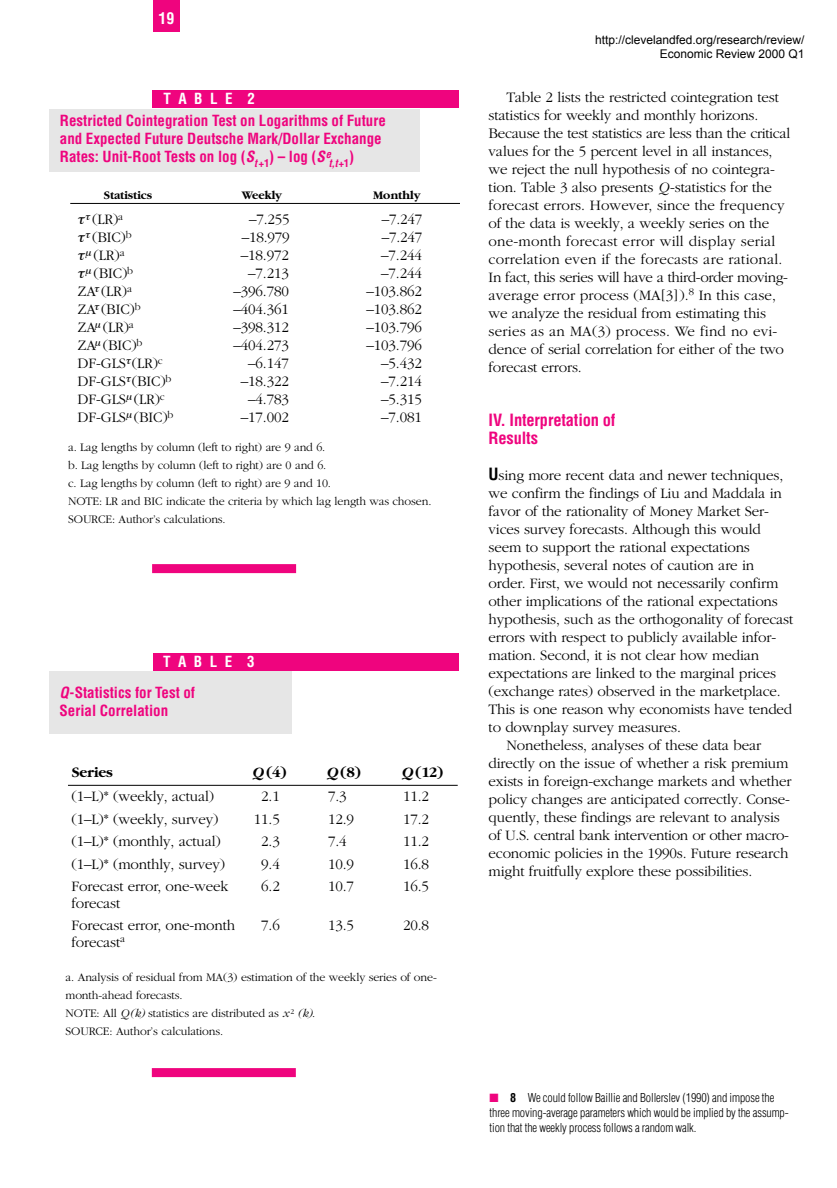
<style>
.page{position:relative;width:837px;height:1188px;background:#fff}
.page>*{position:absolute;margin:0;border:0;box-sizing:border-box;transform-origin:0 0}
.t1{font:700 condensed 16.5px/18px "Helvetica";letter-spacing:-.01em;color:#ef047e}
.t2{font:700 condensed 15.75px "Helvetica";color:#fff}
.t3{font:300 15px/18px "Garamond";letter-spacing:-.01em;color:#000}
.t4{font:700 condensed 15px/18px "Helvetica";color:#ef047e}
.t5{font:700 15px "Garamond";letter-spacing:-.01em;color:#000}
.t6{font:700 condensed 15px "Helvetica";letter-spacing:.5em;color:#fff}
.t7{font:300 12px/18px "Garamond";letter-spacing:-.01em;color:#000}
.t8{font:300 condensed 12px/15px "Helvetica";letter-spacing:-.01em;color:#000}
.t9{font:12px/13.6px "Arial";color:#000;text-align:right}
.t10{font:700 12px "Garamond";letter-spacing:-.01em;color:#000}
.t11{font:italic 700 condensed 10.5px "Helvetica";color:#ef047e}
.s1{font-style:italic}
.s2{font-style:normal}
.s3{font-family:"Helvetica";font-weight:700;font-stretch:condensed;font-size:16.5px}
.s4{color:#ef047e}
.s5{font-weight:700}
</style>
<div class="page">
<div style="left:153px;top:0;width:27px;height:32px;background:#ef047e"></div>
<div style="left:49px;top:671px;width:243px;height:63px;background:#e6e6e6"></div>
<div style="left:152px;top:1068px;width:144px;height:9px;background:#ef047e"></div>
<div style="left:153px;top:653px;width:306px;height:18px;background:#ef047e"></div>
<hr style="left:68px;top:785px;width:390px;height:1px;background:#000">
<div style="left:49px;top:109px;width:371px;height:63px;background:#e6e6e6"></div>
<div style="left:152px;top:564px;width:144px;height:9px;background:#ef047e"></div>
<div style="left:153px;top:90px;width:306px;height:18px;background:#ef047e"></div>
<hr style="left:70px;top:203px;width:390px;height:1px;background:#000">
<p class="t2" style="left:159px;top:12px;width:17px">19</p>
<p class="t6" style="left:163px;top:93px;width:93px">TABLE 2</p>
<p class="t4" style="left:60px;top:113px;width:328px">Restricted Cointegration Test on Logarithms of Future and Expected Future Deutsche Mark/Dollar Exchange<br>Rates: Unit-Root Tests on log (<span class="s1">S</span><sub>t</sub><sub>+1</sub>) – log (<span class="s1">S</span><sup>e</sup></p>
<p class="t11" style="left:329px;top:159px;width:27px">t,t<span class="s2">+1</span><sup>)</sup></p>
<p class="t10" style="left:104px;top:190px;width:50px">Statistics</p>
<p class="t10" style="left:242px;top:190px;width:42px">Weekly</p>
<p class="t10" style="left:373px;top:190px;width:49px">Monthly</p>
<p class="t3" style="left:78px;top:211px;width:47px">▼▼(LR)<sup>a</sup></p>
<p class="t3" style="left:249px;top:211px;width:42px">–7.255</p>
<p class="t3" style="left:382px;top:211px;width:42px">–7.247</p>
<p class="t3" style="left:78px;top:229px;width:56px">▼▼(BIC)<sup>b</sup></p>
<p class="t3" style="left:242px;top:229px;width:49px">–18.979</p>
<p class="t3" style="left:382px;top:229px;width:42px">–7.247</p>
<p class="t3" style="left:78px;top:247px;width:49px">▼ (LR)<sup>a</sup></p>
<p class="t3" style="left:241px;top:247px;width:49px">–18.972</p>
<p class="t3" style="left:381px;top:247px;width:42px">–7.244</p>
<p class="t3" style="left:78px;top:265px;width:57px">▼ (BIC)<sup>b</sup></p>
<p class="t3" style="left:248px;top:265px;width:42px">–7.213</p>
<p class="t3" style="left:381px;top:265px;width:42px">–7.244</p>
<p class="t3" style="left:78px;top:283px;width:56px">ZA▼(LR)<sup>a</sup></p>
<p class="t3" style="left:234px;top:283px;width:57px">–396.780</p>
<p class="t3" style="left:367px;top:283px;width:57px">–103.862</p>
<p class="t3" style="left:78px;top:301px;width:65px">ZA▼(BIC)<sup>b</sup></p>
<p class="t3" style="left:234px;top:301px;width:57px">–404.361</p>
<p class="t3" style="left:367px;top:301px;width:57px">–103.862</p>
<p class="t3" style="left:78px;top:319px;width:58px">ZA (LR)<sup>a</sup></p>
<p class="t3" style="left:234px;top:319px;width:57px">–398.312</p>
<p class="t3" style="left:367px;top:319px;width:57px">–103.796</p>
<p class="t3" style="left:78px;top:337px;width:66px">ZA (BIC)<sup>b</sup></p>
<p class="t3" style="left:234px;top:337px;width:57px">–404.273</p>
<p class="t3" style="left:367px;top:337px;width:57px">–103.796</p>
<p class="t3" style="left:78px;top:355px;width:87px">DF-GLS▼(LR)<sup>c</sup></p>
<p class="t3" style="left:248px;top:355px;width:42px">–6.147</p>
<p class="t3" style="left:381px;top:355px;width:42px">–5.432</p>
<p class="t3" style="left:78px;top:373px;width:95px">DF-GLS▼(BIC)<sup>b</sup></p>
<p class="t3" style="left:241px;top:373px;width:49px">–18.322</p>
<p class="t3" style="left:381px;top:373px;width:42px">–7.214</p>
<p class="t3" style="left:78px;top:391px;width:89px">DF-GLS (LR)<sup>c</sup></p>
<p class="t3" style="left:248px;top:391px;width:42px">–4.783</p>
<p class="t3" style="left:381px;top:391px;width:42px">–5.315</p>
<p class="t3" style="left:78px;top:409px;width:97px">DF-GLS (BIC)<sup>b</sup></p>
<p class="t3" style="left:241px;top:409px;width:49px">–17.002</p>
<p class="t3" style="left:381px;top:409px;width:42px">–7.081</p>
<p class="t7" style="left:68px;top:439px;width:365px">a. Lag lengths by column (left to right) are 9 and 6.<br>b. Lag lengths by column (left to right) are 0 and 6.<br>c. Lag lengths by column (left to right) are 9 and 10.<br>NOTE: LR and BIC indicate the criteria by which lag length was chosen.<br>SOURCE: Author’s calculations.</p>
<p class="t6" style="left:163px;top:656px;width:93px">TABLE 3</p>
<p class="t4" style="left:60px;top:685px;width:137px"><span class="s1">Q</span>-Statistics for Test of<br>Serial Correlation</p>
<p class="t5" style="left:72px;top:767px;width:43px">Series</p>
<p class="t5" style="left:254px;top:767px;width:34px"><span class="s1">Q</span>(4)</p>
<p class="t5" style="left:328px;top:767px;width:34px"><span class="s1">Q</span>(8)</p>
<p class="t5" style="left:403px;top:767px;width:42px"><span class="s1">Q</span>(12)</p>
<p class="t3" style="left:72px;top:789px;width:144px">(1–L)* (weekly, actual)</p>
<p class="t3" style="left:261px;top:789px;width:20px">2.1</p>
<p class="t3" style="left:328px;top:789px;width:20px">7.3</p>
<p class="t3" style="left:403px;top:789px;width:27px">11.2</p>
<p class="t3" style="left:72px;top:811px;width:148px">(1–L)* (weekly, survey)</p>
<p class="t3" style="left:254px;top:811px;width:27px">11.5</p>
<p class="t3" style="left:328px;top:811px;width:27px">12.9</p>
<p class="t3" style="left:403px;top:811px;width:27px">17.2</p>
<p class="t3" style="left:72px;top:834px;width:151px">(1–L)* (monthly, actual)</p>
<p class="t3" style="left:261px;top:834px;width:20px">2.3</p>
<p class="t3" style="left:328px;top:834px;width:20px">7.4</p>
<p class="t3" style="left:403px;top:834px;width:27px">11.2</p>
<p class="t3" style="left:72px;top:856px;width:155px">(1–L)* (monthly, survey)</p>
<p class="t3" style="left:261px;top:856px;width:20px">9.4</p>
<p class="t3" style="left:328px;top:856px;width:27px">10.9</p>
<p class="t3" style="left:403px;top:856px;width:27px">16.8</p>
<p class="t3" style="left:72px;top:880px;width:158px;line-height:16.5px">Forecast error, one-week forecast</p>
<p class="t3" style="left:261px;top:879px;width:20px">6.2</p>
<p class="t3" style="left:328px;top:879px;width:27px">10.7</p>
<p class="t3" style="left:403px;top:879px;width:27px">16.5</p>
<p class="t3" style="left:72px;top:919px;width:165px;line-height:16.5px">Forecast error, one-month forecast<sup>a</sup></p>
<p class="t3" style="left:261px;top:918px;width:20px">7.6</p>
<p class="t3" style="left:328px;top:918px;width:27px">13.5</p>
<p class="t3" style="left:403px;top:918px;width:27px">20.8</p>
<p class="t7" style="left:66px;top:969px;width:373px">a. Analysis of residual from MA(3) estimation of the weekly series of one&shy;month-ahead forecasts.<br>NOTE: All <span class="s1">Q(k)</span> statistics are distributed as <span class="s1">x</span> <sup>2</sup> <span class="s1">(k)</span>.<br>SOURCE: Author’s calculations.</p>
<p class="t9" style="left:595px;top:34px;width:211px">http://clevelandfed.org/research/review/<br>Economic Review 2000 Q1</p>
<p class="t3" style="left:489px;top:89px;width:303px;text-indent:18px">Table 2 lists the restricted cointegration test statistics for weekly and monthly horizons.<br>Because the test statistics are less than the critical values for the 5 percent level in all instances, we reject the null hypothesis of no cointegra&shy;tion. Table 3 also presents <span class="s1">Q</span>-statistics for the forecast errors. However, since the frequency of the data is weekly, a weekly series on the one-month forecast error will display serial correlation even if the forecasts are rational.<br>In fact, this series will have a third-order moving&shy;average error process (MA[3]).<sup>8</sup> In this case, we analyze the residual from estimating this series as an MA(3) process. We find no evi&shy;dence of serial correlation for either of the two forecast errors.</p>
<p class="t1" style="left:489px;top:412px;width:128px">IV. Interpretation of<br>Results</p>
<p class="t3" style="left:489px;top:467px;width:296px"><span class="s3">U</span>sing more recent data and newer techniques,</p>
<p class="t3" style="left:489px;top:485px;width:295px">we confirm the findings of Liu and Maddala in</p>
<p class="t3" style="left:489px;top:503px;width:282px">favor of the rationality of Money Market Ser-</p>
<p class="t3" style="left:489px;top:521px;width:274px">vices survey forecasts. Although this would</p>
<p class="t3" style="left:489px;top:539px;width:263px">seem to support the rational expectations</p>
<p class="t3" style="left:489px;top:557px;width:267px">hypothesis, several notes of caution are in</p>
<p class="t3" style="left:489px;top:575px;width:291px">order. First, we would not necessarily confirm</p>
<p class="t3" style="left:489px;top:593px;width:291px">other implications of the rational expectations</p>
<p class="t3" style="left:489px;top:611px;width:306px">hypothesis, such as the orthogonality of forecast</p>
<p class="t3" style="left:489px;top:629px;width:289px">errors with respect to publicly available infor-</p>
<p class="t3" style="left:489px;top:647px;width:272px">mation. Second, it is not clear how median</p>
<p class="t3" style="left:489px;top:665px;width:289px">expectations are linked to the marginal prices</p>
<p class="t3" style="left:489px;top:683px;width:294px">(exchange rates) observed in the marketplace.</p>
<p class="t3" style="left:489px;top:701px;width:305px">This is one reason why economists have tended</p>
<p class="t3" style="left:489px;top:719px;width:194px">to downplay survey measures.</p>
<p class="t3" style="left:507px;top:737px;width:256px">Nonetheless, analyses of these data bear</p>
<p class="t3" style="left:489px;top:755px;width:301px">directly on the issue of whether a risk premium</p>
<p class="t3" style="left:489px;top:773px;width:304px">exists in foreign-exchange markets and whether</p>
<p class="t3" style="left:489px;top:791px;width:303px">policy changes are anticipated correctly. Conse-</p>
<p class="t3" style="left:489px;top:809px;width:293px">quently, these findings are relevant to analysis</p>
<p class="t3" style="left:489px;top:827px;width:302px">of U.S. central bank intervention or other macro-</p>
<p class="t3" style="left:489px;top:845px;width:301px">economic policies in the 1990s. Future research</p>
<p class="t3" style="left:489px;top:863px;width:265px">might fruitfully explore these possibilities.</p>
<p class="t8" style="left:490px;top:1091px;width:301px"><span class="s4">■</span> <span class="s5">8</span> We could follow Baillie and Bollerslev (1990) and impose the three moving-average parameters which would be implied by the assump&shy;tion that the weekly process follows a random walk.</p>
</div>
